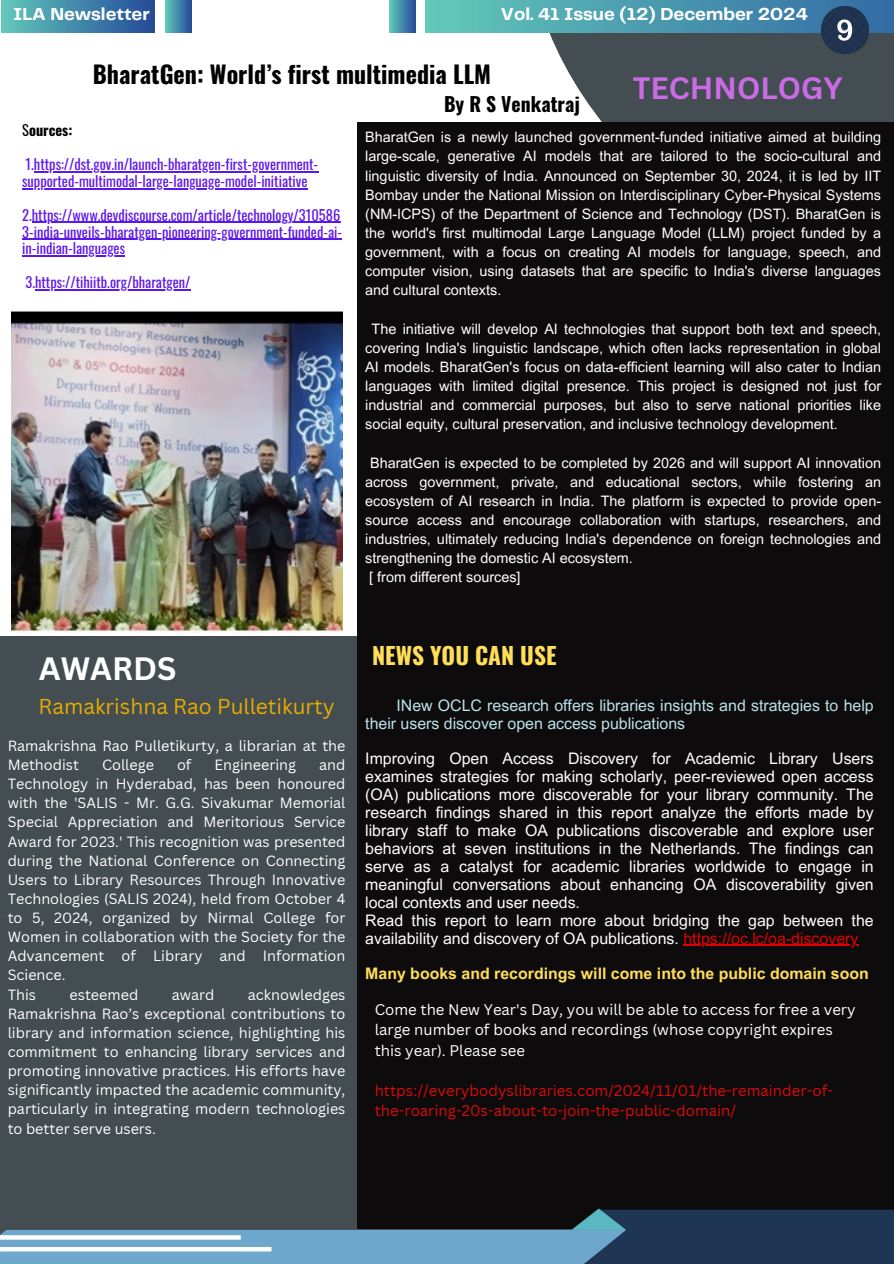
<style>
.page{position:relative;width:894px;height:1264px;background:#fff}
.page>*{position:absolute;margin:0;border:0;box-sizing:border-box;transform-origin:0 0}
.t1{font:700 31.5px "Canva Sans";color:#fff}
.t2{font:700 30px "Canva Sans";color:#cb6ce6}
.t3{font:700 24px "Oswald";color:#000}
.t4{font:700 23.4px "Oswald";color:#ffde59}
.t5{font:21px "Canva Sans";color:#e7ad00}
.t6{font:700 19.65px "Oswald";color:#000002}
.t7{font:700 18px "Telegraf";color:#fff}
.t8{font:15.9px/18px "Arial MT Pro";color:#fff;text-align:justify}
.t9{font:15.9px/18px "Arial MT Pro";color:#bae3eb}
.t10{font:700 15.9px "Arial MT Pro";color:#ffde59}
.t11{font:15px/20.2px "Canva Sans";color:#fff}
.t12{font:15px/20.2px "Canva Sans";color:#db0a0a}
.t13{font:14.4px/19.2px "Arial MT Pro";color:#fff;text-align:justify}
.t14{font:14.4px/19.2px "Canva Sans";color:#fff;text-align:justify}
.t15{font:14.4px "Oswald";color:#5e17eb}
.t16{font:700 14.4px "Oswald";color:#000}
.s1{font-weight:400}
.s2{color:#df0202}
</style>
<div class="page">
<img style="left:11px;top:311px;width:331px;height:321px">
<div style="left:0;top:636px;width:893px;height:627px;background:#434d52"></div>
<div style="left:522px;top:0;width:371px;height:281px;background:#434d52"></div>
<div style="left:356px;top:122px;width:537px;height:1107px;background:#0e0b0c"></div>
<hr style="left:34px;top:171px;width:284px;height:1px;background:#5e17eb">
<hr style="left:22px;top:188px;width:285px;height:1px;background:#5e17eb">
<hr style="left:32px;top:222px;width:308px;height:1px;background:#5e17eb">
<hr style="left:22px;top:239px;width:320px;height:1px;background:#5e17eb">
<hr style="left:22px;top:255px;width:103px;height:2px;background:#5e17eb">
<hr style="left:35px;top:289px;width:155px;height:1px;background:#5e17eb">
<hr style="left:683px;top:944px;width:175px;height:1px;background:#df0202">
<div style="left:626px;top:1209px;width:267px;height:54px;background:#1e3653"></div>
<div style="left:0;top:1229px;width:626px;height:34px;background:#6da7cc"></div>
<svg style="left:572px;top:1208px;width:54px;height:21px"></svg>
<svg style="left:0;top:1235px;width:241px;height:4px"></svg>
<div style="left:0;top:1246px;width:271px;height:5px;background:#fff"></div>
<div style="left:2px;top:0;width:153px;height:32px;background:linear-gradient(to right,#61c7ba,#24499a)"></div>
<div style="left:165px;top:0;width:26px;height:32px;background:linear-gradient(to right,#62c9bb,#28539d)"></div>
<div style="left:426px;top:0;width:467px;height:32px;background:linear-gradient(to right,#62c9ba,#3268a2)"></div>
<div style="left:389px;top:0;width:26px;height:32px;background:linear-gradient(to right,#62cbbb,#29539d)"></div>
<img style="left:820px;top:7px;width:48px;height:47px">
<p class="t7" style="left:13px;top:7px;width:138px">ILA Newsletter</p>
<p class="t7" style="left:500px;top:7px;width:308px">Vol. 41 Issue (12) December 2024</p>
<h4 class="t3" style="left:93px;top:56px;width:400px">BharatGen: World’s first multimedia LLM</h4>
<p class="t6" style="left:444px;top:89px;width:137px">By R S Venkatraj</p>
<p class="t2" style="left:632px;top:66px;width:211px">TECHNOLOGY</p>
<h6 class="t13" style="left:365px;top:129px;width:517px">BharatGen is a newly launched government-funded initiative aimed at building large-scale, generative AI models that are tailored to the socio-cultural and linguistic diversity of India. Announced on September 30, 2024, it is led by IIT Bombay under the National Mission on Interdisciplinary Cyber-Physical Systems (NM-ICPS) of the Department of Science and Technology (DST). BharatGen is the world's first multimodal Large Language Model (LLM) project funded by a government, with a focus on creating AI models for language, speech, and computer vision, using datasets that are specific to India's diverse languages and cultural contexts.</h6>
<p class="t13" style="left:365px;top:321px;width:517px;text-indent:6px">The initiative will develop AI technologies that support both text and speech, covering India's linguistic landscape, which often lacks representation in global AI models. BharatGen's focus on data-efficient learning will also cater to Indian languages with limited digital presence. This project is designed not just for industrial and commercial purposes, but also to serve national priorities like social equity, cultural preservation, and inclusive technology development.</p>
<h1 class="t13" style="left:365px;top:455px;width:517px;text-indent:5px">BharatGen is expected to be completed by 2026 and will support AI innovation across government, private, and educational sectors, while fostering an ecosystem of AI research in India. The platform is expected to provide open&shy;source access and encourage collaboration with startups, researchers, and industries, ultimately reducing India's dependence on foreign technologies and strengthening the domestic AI ecosystem.</h1>
<h3 class="t13" style="left:369px;top:569px;width:153px">[ from different sources]</h3>
<p class="t16" style="left:22px;top:119px;width:52px"><span class="s1">S</span>ources:</p>
<p class="t15" style="left:26px;top:153px;width:294px">1.https://dst.gov.in/launch-bharatgen-first-government-</p>
<p class="t15" style="left:22px;top:170px;width:287px">supported-multimodal-large-language-model-initiative</p>
<p class="t15" style="left:22px;top:203px;width:319px">2.https://www.devdiscourse.com/article/technology/310586</p>
<p class="t15" style="left:22px;top:220px;width:321px">3-india-unveils-bharatgen-pioneering-government-funded-ai-</p>
<p class="t15" style="left:22px;top:237px;width:104px">in-indian-languages</p>
<p class="t15" style="left:26px;top:271px;width:166px">3.https://tihiitb.org/bharatgen/</p>
<h1 class="t1" style="left:39px;top:646px;width:139px">AWARDS</h1>
<h5 class="t5" style="left:38px;top:691px;width:298px">Ramakrishna Rao Pulletikurty</h5>
<p class="t14" style="left:8px;top:735px;width:339px">Ramakrishna Rao Pulletikurty, a librarian at the<br>Methodist</p>
<p class="t14" style="left:102px;top:754px;width:53px">College</p>
<p class="t14" style="left:177px;top:754px;width:16px">of</p>
<p class="t14" style="left:214px;top:754px;width:83px">Engineering</p>
<p class="t14" style="left:8px;top:754px;width:339px;text-indent:311px">and Technology in Hyderabad, has been honoured with the 'SALIS - Mr. G.G. Sivakumar Memorial Special Appreciation and Meritorious Service Award for 2023.' This recognition was presented during the National Conference on Connecting Users to Library Resources Through Innovative Technologies (SALIS 2024), held from October 4 to 5, 2024, organized by Nirmal College for Women in collaboration with the Society for the Advancement of Library and Information Science.</p>
<p class="t14" style="left:8px;top:984px;width:30px">This</p>
<p class="t14" style="left:70px;top:984px;width:70px">esteemed</p>
<p class="t14" style="left:172px;top:984px;width:44px">award</p>
<p class="t14" style="left:8px;top:984px;width:339px;text-indent:240px">acknowledges Ramakrishna Rao’s exceptional contributions to library and information science, highlighting his commitment to enhancing library services and promoting innovative practices. His efforts have significantly impacted the academic community, particularly in integrating modern technologies to better serve users.</p>
<p class="t4" style="left:372px;top:636px;width:186px">NEWS YOU CAN USE</p>
<p class="t9" style="left:365px;top:698px;width:510px;text-indent:31px">INew OCLC research offers libraries insights and strategies to help their users discover open access publications</p>
<p class="t8" style="left:365px;top:751px;width:510px">Improving Open Access Discovery for Academic Library Users examines strategies for making scholarly, peer-reviewed open access (OA) publications more discoverable for your library community. The research findings shared in this report analyze the efforts made by library staff to make OA publications discoverable and explore user behaviors at seven institutions in the Netherlands. The findings can serve as a catalyst for academic libraries worldwide to engage in meaningful conversations about enhancing OA discoverability given local contexts and user needs.</p>
<p class="t8" style="left:365px;top:913px;width:510px">Read this report to learn more about bridging the gap between the availability and discovery of OA publications. <span class="s2">https://oc.lc/oa-discovery</span></p>
<p class="t10" style="left:365px;top:967px;width:505px">Many books and recordings will come into the public domain soon</p>
<p class="t11" style="left:374px;top:999px;width:482px">Come the New Year's Day, you will be able to access for free a very large number of books and recordings (whose copyright expires this year). Please see</p>
<p class="t12" style="left:374px;top:1080px;width:460px">https://everybodyslibraries.com/2024/11/01/the-remainder-of&shy;the-roaring-20s-about-to-join-the-public-domain/</p>
</div>
